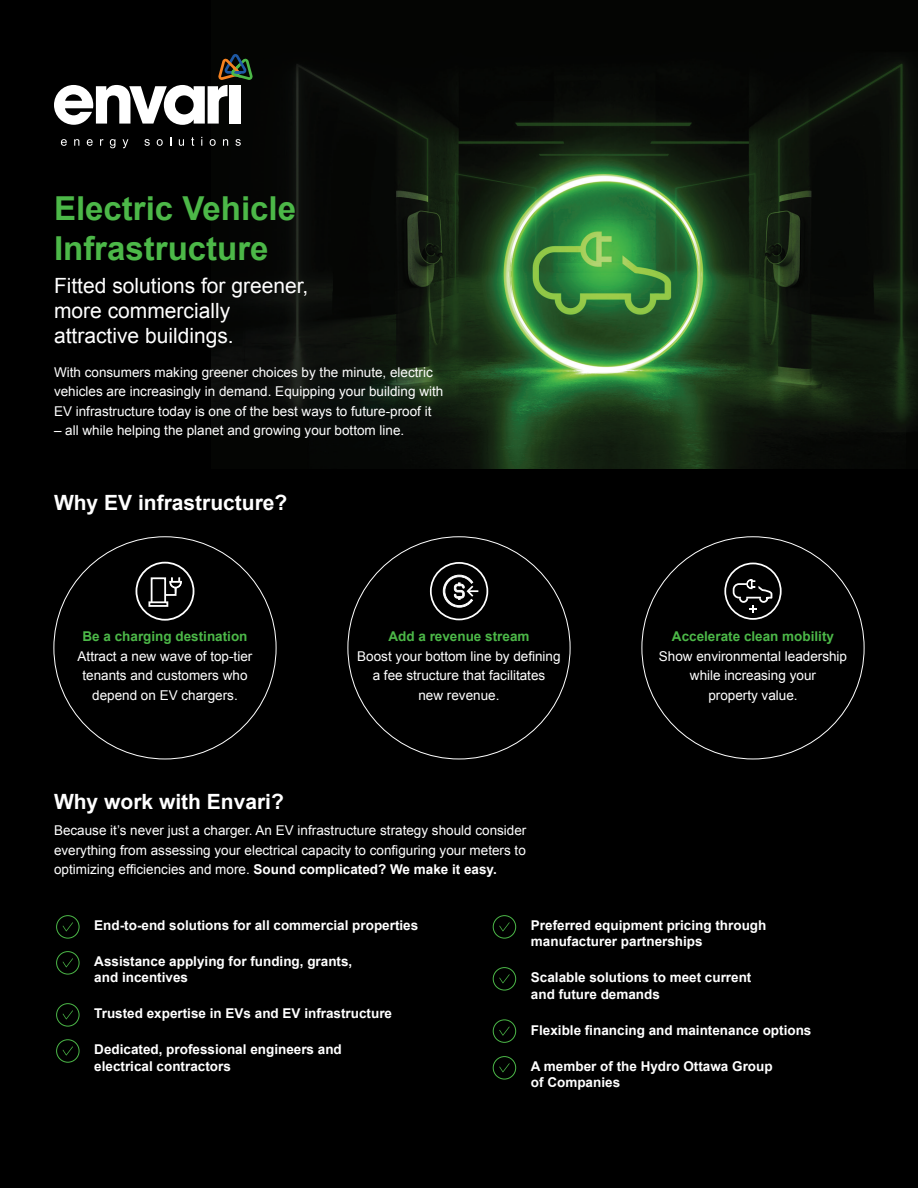
<style>
.page{position:relative;width:918px;height:1188px;background:#000}
.page>*{position:absolute;margin:0;border:0;box-sizing:border-box;transform-origin:0 0}
.t1{font:700 33px/39.6px "Arial";color:#4cb848}
.t2{font:21px/25.2px "Arial";color:#fff}
.t3{font:700 21px "Arial";color:#fff}
.t4{font:13.5px/19.5px "Arial";color:#fff;text-align:center}
.t5{font:700 13.5px/16.2px "Arial";color:#fff}
.t6{font:700 13.5px "Arial";color:#4cb848}
.s1{font-weight:700;color:#4cb848}
.s2{font-weight:700}
</style>
<div class="page">
<img style="left:211px;top:56px;width:707px;height:413px">
<svg style="left:61px;top:139px;width:6px;height:7px"></svg>
<svg style="left:74px;top:139px;width:5px;height:7px"></svg>
<svg style="left:87px;top:139px;width:6px;height:7px"></svg>
<svg style="left:100px;top:139px;width:4px;height:7px"></svg>
<svg style="left:110px;top:139px;width:5px;height:9px"></svg>
<svg style="left:123px;top:139px;width:5px;height:9px"></svg>
<svg style="left:144px;top:139px;width:6px;height:7px"></svg>
<svg style="left:157px;top:139px;width:6px;height:7px"></svg>
<svg style="left:179px;top:139px;width:5px;height:7px"></svg>
<svg style="left:191px;top:137px;width:3px;height:9px"></svg>
<svg style="left:210px;top:139px;width:6px;height:7px"></svg>
<svg style="left:223px;top:139px;width:5px;height:7px"></svg>
<svg style="left:235px;top:139px;width:6px;height:7px"></svg>
<svg style="left:54px;top:54px;width:199px;height:71px"></svg>
<svg style="left:63px;top:922px;width:10px;height:9px"></svg>
<div style="left:56px;top:915px;width:23px;height:23px;border:1px solid #4cb848;border-radius:50%"></div>
<svg style="left:499px;top:922px;width:11px;height:9px"></svg>
<div style="left:493px;top:915px;width:23px;height:23px;border:1px solid #4cb848;border-radius:50%"></div>
<svg style="left:63px;top:958px;width:10px;height:9px"></svg>
<div style="left:56px;top:951px;width:23px;height:23px;border:1px solid #4cb848;border-radius:50%"></div>
<svg style="left:499px;top:974px;width:11px;height:9px"></svg>
<div style="left:493px;top:967px;width:23px;height:23px;border:1px solid #4cb848;border-radius:50%"></div>
<svg style="left:63px;top:1010px;width:10px;height:9px"></svg>
<div style="left:56px;top:1003px;width:23px;height:23px;border:1px solid #4cb848;border-radius:50%"></div>
<svg style="left:499px;top:1027px;width:11px;height:9px"></svg>
<div style="left:493px;top:1020px;width:23px;height:23px;border:1px solid #4cb848;border-radius:50%"></div>
<svg style="left:63px;top:1046px;width:10px;height:9px"></svg>
<div style="left:56px;top:1040px;width:23px;height:22px;border:1px solid #4cb848;border-radius:50%"></div>
<svg style="left:499px;top:1063px;width:11px;height:9px"></svg>
<div style="left:493px;top:1056px;width:23px;height:23px;border:1px solid #4cb848;border-radius:50%"></div>
<div style="left:148px;top:601px;width:20px;height:6px;border:2px solid #fff"></div>
<div style="left:136px;top:562px;width:58px;height:59px;border:2px solid #fff;border-radius:50%"></div>
<svg style="left:150px;top:577px;width:32px;height:27px"></svg>
<div style="left:430px;top:562px;width:58px;height:58px;border:2px solid #fff;border-radius:50%"></div>
<svg style="left:443px;top:575px;width:35px;height:33px"></svg>
<svg style="left:724px;top:563px;width:58px;height:57px"></svg>
<p class="t1" style="left:54px;top:190px;width:244px">Electric Vehicle<br>Infrastructure</p>
<p class="t2" style="left:54px;top:273px;width:256px">Fitted solutions for greener, more commercially attractive buildings.</p>
<p class="t4" style="left:54px;top:362px;width:391px;text-align:left">With consumers making greener choices by the minute, electric vehicles are increasingly in demand. Equipping your building with<br>EV infrastructure today is one of the best ways to future-proof it</p>
<p class="t4" style="left:54px;top:421px;width:352px">– all while helping the planet and growing your bottom line.</p>
<p class="t3" style="left:54px;top:488px;width:235px">Why EV infrastructure?</p>
<p class="t4" style="left:78px;top:627px;width:176px"><span class="s1">Be a charging destination<br></span>Attract a new wave of top-tier tenants and customers who depend on EV chargers.</p>
<p class="t6" style="left:388px;top:628px;width:143px">Add a revenue stream</p>
<p class="t4" style="left:357px;top:647px;width:205px">Boost your bottom line by defining a fee structure that facilitates<br>new revenue.</p>
<p class="t3" style="left:54px;top:788px;width:231px">Why work with Envari?</p>
<p class="t4" style="left:54px;top:821px;width:474px;text-align:justify">Because it’s never just a charger. An EV infrastructure strategy should consider everything from assessing your electrical capacity to configuring your meters to optimizing efficiencies and more. <span class="s2">Sound complicated? We make it easy.</span></p>
<p class="t6" style="left:672px;top:628px;width:164px">Accelerate clean mobility</p>
<p class="t4" style="left:659px;top:647px;width:190px">Show environmental leadership while increasing your<br>property value.</p>
<p class="t5" style="left:94px;top:918px;width:326px">End-to-end solutions for all commercial properties</p>
<p class="t5" style="left:94px;top:954px;width:260px">Assistance applying for funding, grants, and incentives</p>
<p class="t5" style="left:94px;top:1006px;width:299px">Trusted expertise in EVs and EV infrastructure</p>
<p class="t5" style="left:94px;top:1042px;width:249px">Dedicated, professional engineers and electrical contractors</p>
<p class="t5" style="left:531px;top:918px;width:237px">Preferred equipment pricing through manufacturer partnerships</p>
<p class="t5" style="left:531px;top:970px;width:222px">Scalable solutions to meet current and future demands</p>
<p class="t5" style="left:531px;top:1022px;width:282px">Flexible financing and maintenance options</p>
<p class="t5" style="left:531px;top:1058px;width:243px">A member of the Hydro Ottawa Group of Companies</p>
</div>
